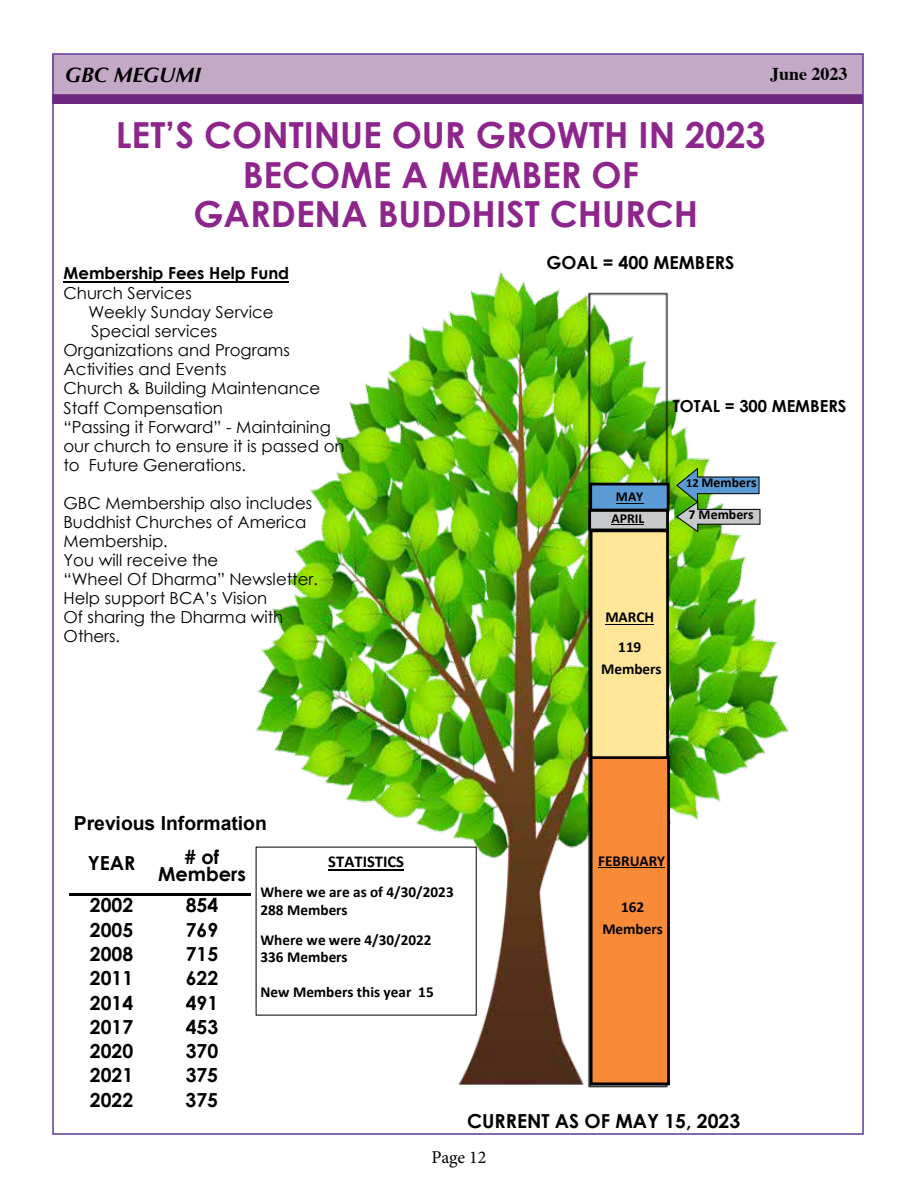
<style>
.page{position:relative;width:918px;height:1188px;background:#fff}
.page>*{position:absolute;margin:0;border:0;box-sizing:border-box;transform-origin:0 0}
.t1{font:700 36px "Century Gothic";color:#8e258d}
.t2{font:700 35.85px/38.5px "Century Gothic";color:#8e258d;text-align:center}
.t3{font:italic 700 21px "Optima";color:#000}
.t4{font:700 19.35px/16.4px "Century Gothic";color:#000;text-align:center}
.t5{font:700 19.35px "Arial";color:#000}
.t6{font:700 18px "Times";color:#000}
.t7{font:18px "Minion Pro";letter-spacing:-.005em;color:#000}
.t8{font:700 17.85px "Century Gothic";color:#000}
.t9{font:16.65px "Century Gothic";color:#000}
.t10{font:16.5px/19px "Century Gothic";color:#000}
.t11{font:700 16.5px "Century Gothic";color:#000}
.t12{font:700 16.5px "Calibri";color:#000}
.t13{font:700 15.3px "Calibri";color:#000}
.t14{font:700 15.15px/22px "Calibri";color:#000;text-align:center}
.t15{font:700 13.8px/21.9px "Calibri";letter-spacing:.005em;color:#000;text-align:center}
.s1{font-size:12.45px}
</style>
<div class="page">
<div style="left:53px;top:54px;width:810px;height:40px;background:#c4a9c7"></div>
<div style="left:53px;top:94px;width:810px;height:10px;background:#6d287e"></div>
<img style="left:217px;top:271px;width:572px;height:817px">
<img style="left:587px;top:292px;width:82px;height:795px">
<hr style="left:64px;top:281px;width:225px;height:1px;background:#000">
<hr style="left:70px;top:893px;width:181px;height:2px;background:#000">
<div style="left:591px;top:531px;width:77px;height:233px;background:#ffe699"></div>
<div style="left:590px;top:529px;width:79px;height:236px;border:3px solid #000"></div>
<div style="left:591px;top:484px;width:77px;height:26px;background:#5b9bd5"></div>
<div style="left:589px;top:483px;width:81px;height:28px;border:3px solid #000"></div>
<hr style="left:605px;top:624px;width:49px;height:1px;background:#000">
<div style="left:591px;top:758px;width:78px;height:326px;background:#f88a38"></div>
<div style="left:590px;top:756px;width:80px;height:329px;border:3px solid #000"></div>
<hr style="left:598px;top:867px;width:67px;height:1px;background:#000">
<div style="left:590px;top:510px;width:78px;height:20px;background:#c7c9cb"></div>
<div style="left:588px;top:509px;width:81px;height:22px;border:3px solid #000"></div>
<svg style="left:616px;top:503px;width:27px;height:1px"></svg>
<svg style="left:675px;top:467px;width:86px;height:67px"></svg>
<hr style="left:611px;top:525px;width:33px;height:1px;background:#000">
<div style="left:256px;top:847px;width:220px;height:168px;background:#fff"></div>
<hr style="left:328px;top:869px;width:76px;height:1px;background:#000">
<p class="t3" style="left:65px;top:62px;width:138px">GBC MEGUMI</p>
<p class="t6" style="left:770px;top:57px;width:79px">June 2023</p>
<h1 class="t1" style="left:116px;top:107px;width:651px">LET’S CONTINUE OUR GROWTH IN 2023</h1>
<h2 class="t2" style="left:193px;top:154px;width:506px">BECOME A MEMBER OF<br>GARDENA BUDDHIST CHURCH</h2>
<p class="t11" style="left:64px;top:261px;width:227px">Membership Fees Help Fund</p>
<p class="t10" style="left:64px;top:283px;width:130px">Church Services</p>
<p class="t10" style="left:88px;top:302px;width:187px">Weekly Sunday Service</p>
<p class="t10" style="left:91px;top:322px;width:128px">Special services</p>
<p class="t10" style="left:64px;top:341px;width:228px">Organizations and Programs</p>
<p class="t10" style="left:64px;top:360px;width:165px">Activities and Events</p>
<p class="t10" style="left:64px;top:379px;width:258px">Church &amp; Building Maintenance</p>
<p class="t10" style="left:64px;top:398px;width:161px">Staff Compensation</p>
<p class="t10" style="left:64px;top:417px;width:269px">“Passing it Forward” - Maintaining</p>
<p class="t10" style="left:64px;top:436px;width:283px">our church to ensure it is passed on</p>
<p class="t10" style="left:64px;top:455px;width:184px">to Future Generations.</p>
<p class="t10" style="left:64px;top:493px;width:256px">GBC Membership also includes<br>Buddhist Churches of America<br>Membership.<br>You will receive the<br>“Wheel Of Dharma” Newsletter.<br>Help support BCA’s Vision</p>
<p class="t9" style="left:64px;top:606px;width:221px">Of sharing the Dharma with</p>
<p class="t10" style="left:64px;top:627px;width:58px">Others.</p>
<p class="t8" style="left:546px;top:249px;width:190px">GOAL = 400 MEMBERS</p>
<p class="t11" style="left:673px;top:393px;width:175px">TOTAL = 300 MEMBERS</p>
<p class="t15" style="left:686px;top:471px;width:72px"><span class="s1">12</span> Members</p>
<p class="t15" style="left:611px;top:486px;width:34px">MAY<br>APRIL</p>
<p class="t15" style="left:689px;top:503px;width:67px">7 Members</p>
<p class="t13" style="left:605px;top:606px;width:50px">MARCH</p>
<p class="t14" style="left:601px;top:636px;width:62px">119<br>Members</p>
<p class="t5" style="left:74px;top:810px;width:195px">Previous Information</p>
<p class="t4" style="left:88px;top:854px;width:49px">YEAR</p>
<p class="t4" style="left:158px;top:848px;width:89px"># of<br>Members</p>
<p class="t4" style="left:90px;top:896px;width:45px">2002</p>
<p class="t4" style="left:186px;top:896px;width:34px">854</p>
<p class="t4" style="left:90px;top:921px;width:45px">2005</p>
<p class="t4" style="left:186px;top:921px;width:34px">769</p>
<p class="t4" style="left:90px;top:945px;width:45px">2008</p>
<p class="t4" style="left:186px;top:945px;width:34px">715</p>
<p class="t4" style="left:90px;top:969px;width:45px">2011</p>
<p class="t4" style="left:186px;top:969px;width:34px">622</p>
<p class="t4" style="left:90px;top:994px;width:45px">2014</p>
<p class="t4" style="left:186px;top:994px;width:34px">491</p>
<p class="t4" style="left:90px;top:1018px;width:45px">2017</p>
<p class="t4" style="left:186px;top:1018px;width:34px">453</p>
<p class="t4" style="left:90px;top:1042px;width:45px">2020</p>
<p class="t4" style="left:186px;top:1042px;width:34px">370</p>
<p class="t4" style="left:90px;top:1066px;width:45px">2021</p>
<p class="t4" style="left:186px;top:1066px;width:34px">375</p>
<p class="t4" style="left:90px;top:1091px;width:45px">2022</p>
<p class="t4" style="left:186px;top:1091px;width:34px">375</p>
<p class="t12" style="left:328px;top:850px;width:77px">STATISTICS</p>
<p class="t14" style="left:260px;top:883px;width:195px;line-height:17.4px;text-align:left">Where we are as of 4/30/2023<br>288 Members</p>
<p class="t14" style="left:260px;top:931px;width:173px;line-height:17.4px;text-align:left">Where we were 4/30/2022<br>336 Members</p>
<p class="t14" style="left:260px;top:981px;width:175px">New Members this year 15</p>
<p class="t14" style="left:598px;top:850px;width:68px">FEBRUARY</p>
<p class="t14" style="left:602px;top:895px;width:62px">162<br>Members</p>
<p class="t4" style="left:467px;top:1112px;width:275px">CURRENT AS OF MAY 15, 2023</p>
<p class="t7" style="left:432px;top:1145px;width:56px">Page 12</p>
</div>
